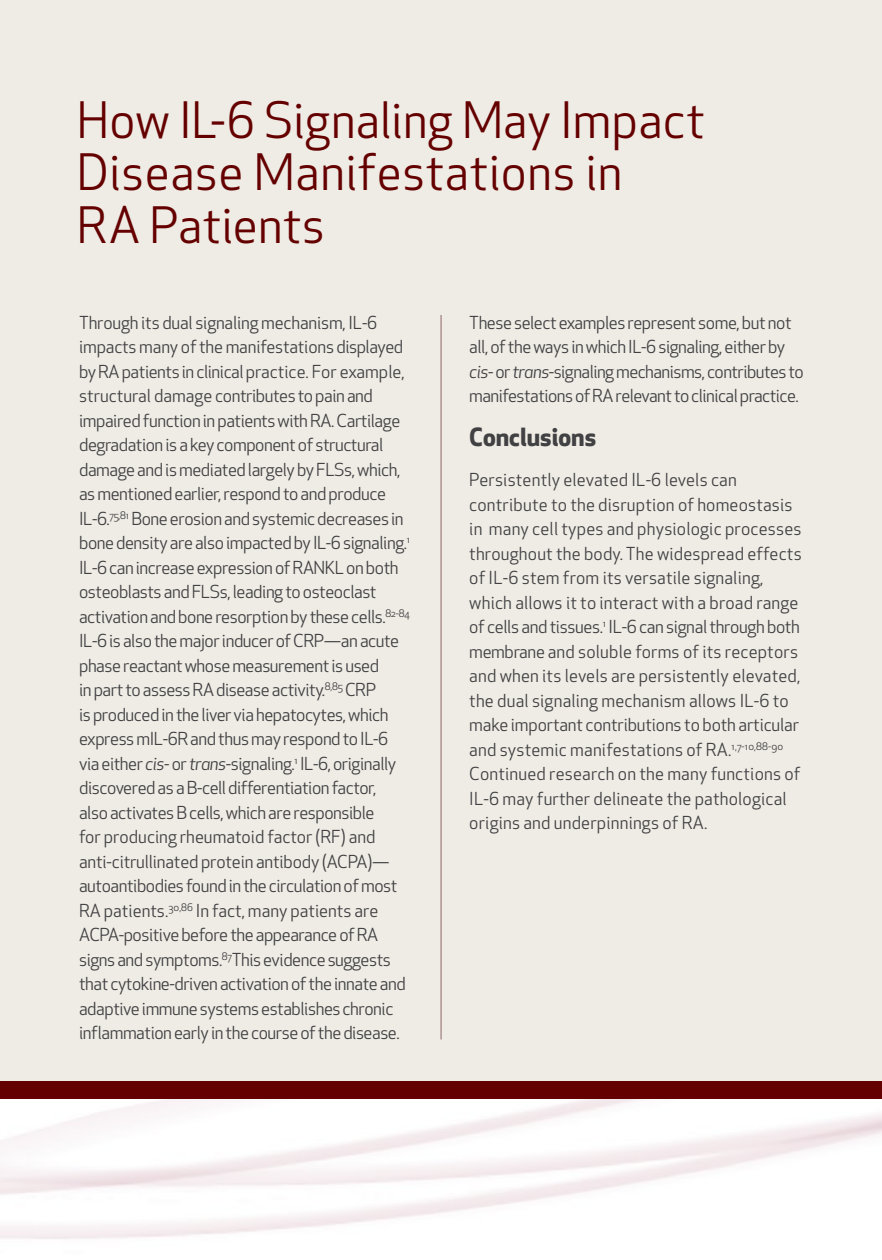
<style>
.page{position:relative;width:882px;height:1260px;background:#fff}
.page>*{position:absolute;margin:0;border:0;box-sizing:border-box;transform-origin:0 0}
.t1{font:49px/52.5px "Apex New";letter-spacing:.01em;color:#650000}
.t2{font:700 24.5px "Apex New";color:#414042}
.t3{font:17.5px/24.5px "Apex New";letter-spacing:-.025em;color:#414042}
.t4{font:17.5px/24.5px "Apex New";letter-spacing:.01em;color:#414042}
.s1{font-style:italic}
</style>
<div class="page">
<div style="left:0;top:0;width:882px;height:1099px;background:#efece5"></div>
<div style="left:0;top:1082px;width:882px;height:17px;background:#650000"></div>
<hr style="left:441px;top:315px;width:1px;height:725px;background:#8d6568">
<h1 class="t1" style="left:77px;top:95px;width:630px">How IL-6 Signaling May Impact<br>Disease Manifestations in<br>RA Patients</h1>
<p class="t3" style="left:79px;top:311px;width:333px">Through its dual signaling mechanism, IL-6 impacts many of the manifestations displayed by RA patients in clinical practice. For example, structural damage contributes to pain and impaired function in patients with RA. Cartilage degradation is a key component of structural damage and is mediated largely by FLSs, which, as mentioned earlier, respond to and produce IL-6.<sup>75,81</sup> Bone erosion and systemic decreases in bone density are also impacted by IL-6 signaling.<sup>1<br></sup>IL-6 can increase expression of RANKL on both osteoblasts and FLSs, leading to osteoclast activation and bone resorption by these cells.<sup>82-84<br></sup>IL-6 is also the major inducer of CRP—an acute phase reactant whose measurement is used<br>in part to assess RA disease activity.<sup>8,85</sup> CRP<br>is produced in the liver via hepatocytes, which express mIL-6R and thus may respond to IL-6 via either <span class="s1">cis</span>- or <span class="s1">trans</span>-signaling.<sup>1</sup> IL-6, originally discovered as a B-cell differentiation factor,<br>also activates B cells, which are responsible<br>for producing rheumatoid factor (RF) and anti-citrullinated protein antibody (ACPA)— autoantibodies found in the circulation of most RA patients.<sup>30,86</sup> In fact, many patients are ACPA-positive before the appearance of RA signs and symptoms.<sup>87</sup>This evidence suggests that cytokine-driven activation of the innate and adaptive immune systems establishes chronic inflammation early in the course of the disease.</p>
<p class="t3" style="left:469px;top:311px;width:336px">These select examples represent some, but not all, of the ways in which IL-6 signaling, either by <span class="s1">cis</span>- or <span class="s1">trans</span>-signaling mechanisms, contributes to manifestations of RA relevant to clinical practice.</p>
<h2 class="t2" style="left:469px;top:423px;width:128px">Conclusions</h2>
<p class="t4" style="left:469px;top:468px;width:334px">Persistently elevated IL-6 levels can contribute to the disruption of homeostasis in many cell types and physiologic processes throughout the body. The widespread effects of IL-6 stem from its versatile signaling, which allows it to interact with a broad range of cells and tissues.<sup>1</sup> IL-6 can signal through both membrane and soluble forms of its receptors and when its levels are persistently elevated, the dual signaling mechanism allows IL-6 to make important contributions to both articular and systemic manifestations of RA.<sup>1,7-10,88-90<br></sup>Continued research on the many functions of IL-6 may further delineate the pathological origins and underpinnings of RA.</p>
</div>
